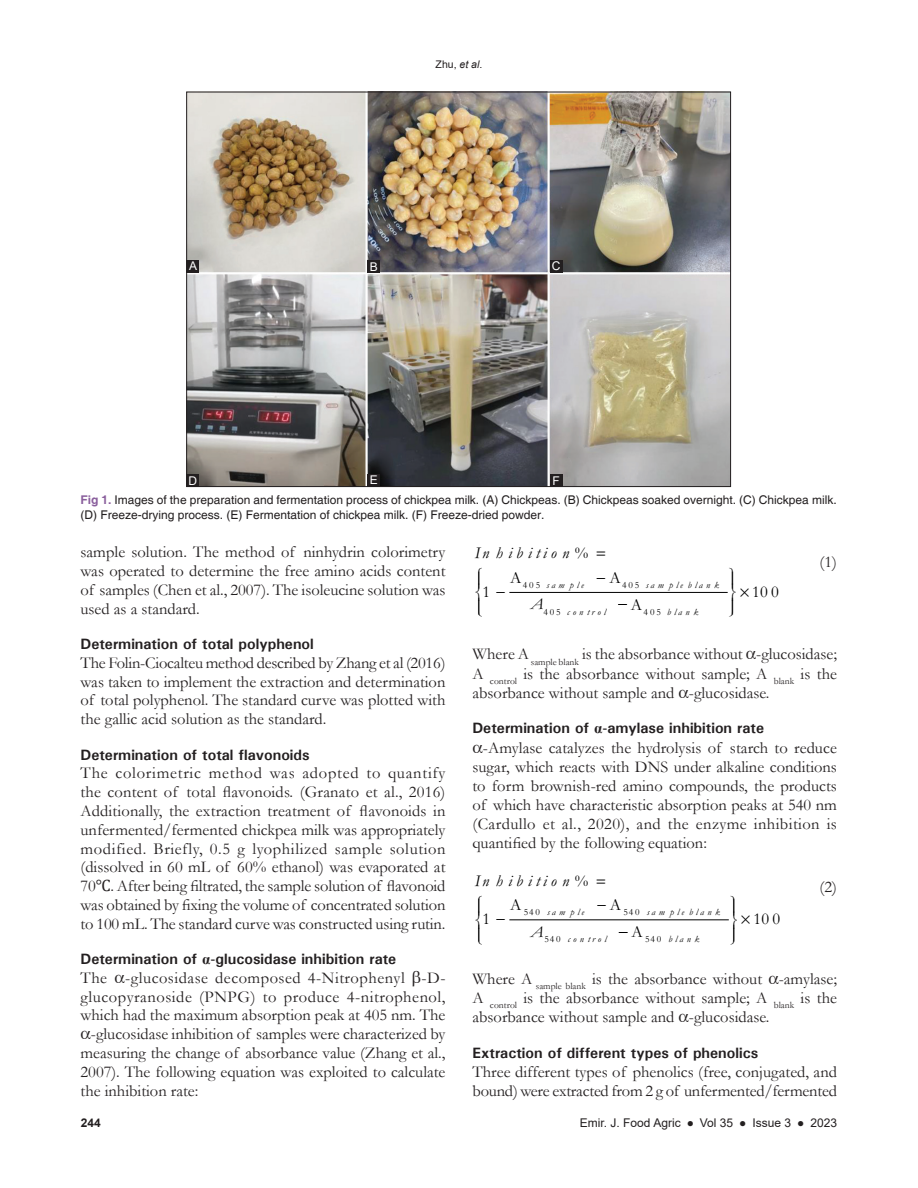
<style>
.page{position:relative;width:918px;height:1188px;background:#fff}
.page>*{position:absolute;margin:0;border:0;box-sizing:border-box;transform-origin:0 0}
.TX{font:16.5px/18.8px "Garamond";color:#231f20;text-align:justify}
.TX-2{font:16.5px "Garamond";letter-spacing:.035em;color:#231f20}
.TX-3{font:16.5px "Garamond";letter-spacing:.03em;color:#231f20}
.t1{font:italic 16.5px "Garamond";letter-spacing:.24em;color:#000}
.t2{font:16.5px "Garamond";letter-spacing:.105em;color:#000}
.t3{font:700 15px "Univers";color:#231f20}
.FGC{font:12px/15px "Helvetica";color:#231f20}
.RF_R{font:12px "Arial";color:#231f20}
.LABEL{font:12px "Arial";color:#fff}
.RF_R-2{font:700 12px "Arial";color:#231f20}
.t4{font:10.5px "Arial";color:#231f20}
.t5{font:italic 9.6px "Garamond";letter-spacing:.325em;color:#000}
.t6{font:9.6px "Garamond";letter-spacing:.205em;color:#000}
.s1{font-style:italic}
.s2{font-weight:700;color:#8a5f9d}
.s3{font-family:"Cambria Math"}
.s4{font-family:"Times New Roman"}
.s5{font-style:normal}
</style>
<div class="page">
<hr style="left:509px;top:592px;width:219px;height:1px;background:#000">
<hr style="left:509px;top:919px;width:220px;height:1px;background:#000">
<img style="left:188px;top:94px;width:541px;height:391px">
<div style="left:186px;top:474px;width:13px;height:13px;background:#231f20"></div>
<div style="left:550px;top:260px;width:12px;height:13px;background:#231f20"></div>
<div style="left:368px;top:260px;width:12px;height:13px;background:#231f20"></div>
<div style="left:550px;top:474px;width:13px;height:13px;background:#231f20"></div>
<div style="left:186px;top:260px;width:13px;height:13px;background:#231f20"></div>
<div style="left:368px;top:474px;width:12px;height:13px;background:#231f20"></div>
<p class="LABEL" style="left:189px;top:257px;width:10px">A</p>
<p class="LABEL" style="left:189px;top:472px;width:10px">D</p>
<p class="t4" style="left:436px;top:57px;width:48px">Zhu, <span class="s1">et al</span>.</p>
<p class="LABEL" style="left:370px;top:258px;width:10px">B</p>
<p class="LABEL" style="left:552px;top:257px;width:10px">C</p>
<p class="LABEL" style="left:370px;top:471px;width:10px">E</p>
<p class="LABEL" style="left:552px;top:472px;width:9px">F</p>
<p class="FGC" style="left:81px;top:493px;width:758px"><span class="s2">Fig 1.</span> Images of the preparation and fermentation process of chickpea milk. (A) Chickpeas. (B) Chickpeas soaked overnight. (C) Chickpea milk. (D) Freeze-drying process. (E) Fermentation of chickpea milk. (F) Freeze-dried powder.</p>
<p class="TX" style="left:81px;top:542px;width:367px">sample solution. The method of ninhydrin colorimetry was operated to determine the free amino acids content of samples (Chen et al., 2007). The isoleucine solution was used as a standard.</p>
<h2 class="t3" style="left:81px;top:635px;width:235px">Determination of total polyphenol</h2>
<p class="TX" style="left:81px;top:653px;width:366px">The Folin-Ciocalteu method described by Zhang et al (2016) was taken to implement the extraction and determination of total polyphenol. The standard curve was plotted with the gallic acid solution as the standard.</p>
<h2 class="t3" style="left:81px;top:745px;width:231px">Determination of total flavonoids</h2>
<p class="TX" style="left:81px;top:763px;width:367px">The colorimetric method was adopted to quantify the content of total flavonoids. (Granato et al., 2016)<br>Additionally, the extraction treatment of flavonoids in unfermented/fermented chickpea milk was appropriately modified. Briefly, 0.5 g lyophilized sample solution (dissolved in 60 mL of 60% ethanol) was evaporated at 70<span class="s3">℃</span>. After being filtrated, the sample solution of flavonoid was obtained by fixing the volume of concentrated solution to 100 mL. The standard curve was constructed using rutin.</p>
<h2 class="t3" style="left:81px;top:950px;width:317px">Determination of <span class="s4">α</span>-glucosidase inhibition rate</h2>
<p class="TX-3" style="left:81px;top:967px;width:366px">The -glucosidase decomposed 4-Nitrophenyl -D-</p>
<p class="TX-2" style="left:81px;top:985px;width:367px">glucopyranoside (PNPG) to produce 4-nitrophenol,</p>
<p class="TX" style="left:81px;top:1005px;width:366px">which had the maximum absorption peak at 405 nm. The</p>
<p class="TX" style="left:91px;top:1024px;width:356px">-glucosidase inhibition of samples were characterized by</p>
<p class="TX" style="left:81px;top:1043px;width:366px">measuring the change of absorbance value (Zhang et al.,</p>
<p class="TX" style="left:81px;top:1062px;width:367px">2007). The following equation was exploited to calculate</p>
<p class="TX" style="left:81px;top:1081px;width:119px">the inhibition rate:</p>
<p class="t1" style="left:475px;top:542px;width:115px">In hibition<span class="s5">%</span></p>
<p class="t2" style="left:510px;top:566px;width:13px">A</p>
<p class="t2" style="left:597px;top:566px;width:25px">−A</p>
<p class="t5" style="left:547px;top:578px;width:39px">sample</p>
<p class="t5" style="left:646px;top:578px;width:75px">sample blank</p>
<p class="t5" style="left:567px;top:605px;width:40px">control</p>
<p class="t6" style="left:523px;top:578px;width:19px">405</p>
<p class="t6" style="left:622px;top:578px;width:19px">405</p>
<p class="t6" style="left:543px;top:605px;width:19px">405</p>
<p class="t2" style="left:483px;top:581px;width:24px">1 −</p>
<p class="t6" style="left:631px;top:605px;width:31px"><sup>A</sup>405</p>
<p class="t1" style="left:531px;top:593px;width:14px">A</p>
<p class="t5" style="left:667px;top:605px;width:33px">blank</p>
<p class="t2" style="left:752px;top:581px;width:28px">100</p>
<p class="TX" style="left:820px;top:553px;width:19px">(1)</p>
<p class="TX" style="left:472px;top:644px;width:366px;line-height:19.2px">Where A <sub>sample</sub> <sub>blank</sub> is the absorbance without -glucosidase; A <sub>control</sub> is the absorbance without sample; A <sub>blank</sub> is the absorbance without sample and -glucosidase.</p>
<h2 class="t3" style="left:472px;top:719px;width:293px">Determination of <span class="s4">α</span>-amylase inhibition rate</h2>
<p class="TX" style="left:472px;top:737px;width:366px;line-height:19.2px;text-indent:10px">-Amylase catalyzes the hydrolysis of starch to reduce sugar, which reacts with DNS under alkaline conditions to form brownish-red amino compounds, the products of which have characteristic absorption peaks at 540 nm (Cardullo et al., 2020), and the enzyme inhibition is quantified by the following equation:</p>
<p class="t1" style="left:475px;top:869px;width:115px">In hibition<span class="s5">%</span></p>
<p class="TX" style="left:820px;top:877px;width:19px">(2)</p>
<p class="t2" style="left:510px;top:894px;width:13px">A</p>
<p class="t2" style="left:597px;top:894px;width:25px">−A</p>
<p class="t5" style="left:547px;top:906px;width:39px">sample</p>
<p class="t5" style="left:647px;top:906px;width:75px">sample blank</p>
<p class="t5" style="left:568px;top:932px;width:40px">control</p>
<p class="t6" style="left:524px;top:906px;width:18px">540</p>
<p class="t6" style="left:624px;top:906px;width:18px">540</p>
<p class="t6" style="left:545px;top:932px;width:18px">540</p>
<p class="t2" style="left:483px;top:908px;width:24px">1 −</p>
<p class="t6" style="left:631px;top:932px;width:31px"><sup>A</sup>540</p>
<p class="t1" style="left:531px;top:921px;width:14px">A</p>
<p class="t5" style="left:668px;top:932px;width:33px">blank</p>
<p class="t2" style="left:753px;top:908px;width:28px">100</p>
<p class="TX" style="left:472px;top:969px;width:366px;line-height:19.2px">Where A <sub>sample</sub> <sub>blank</sub> is the absorbance without -amylase; A <sub>control</sub> is the absorbance without sample; A <sub>blank</sub> is the absorbance without sample and -glucosidase.</p>
<h2 class="t3" style="left:472px;top:1043px;width:287px">Extraction of different types of phenolics</h2>
<p class="TX" style="left:472px;top:1062px;width:366px;line-height:19.2px">Three different types of phenolics (free, conjugated, and bound) were extracted from 2 g of unfermented/fermented</p>
<p class="RF_R-2" style="left:81px;top:1115px;width:22px">244</p>
<p class="RF_R" style="left:580px;top:1115px;width:259px">Emir. J. Food Agric ● Vol 35 ● Issue 3 ● 2023</p>
</div>
